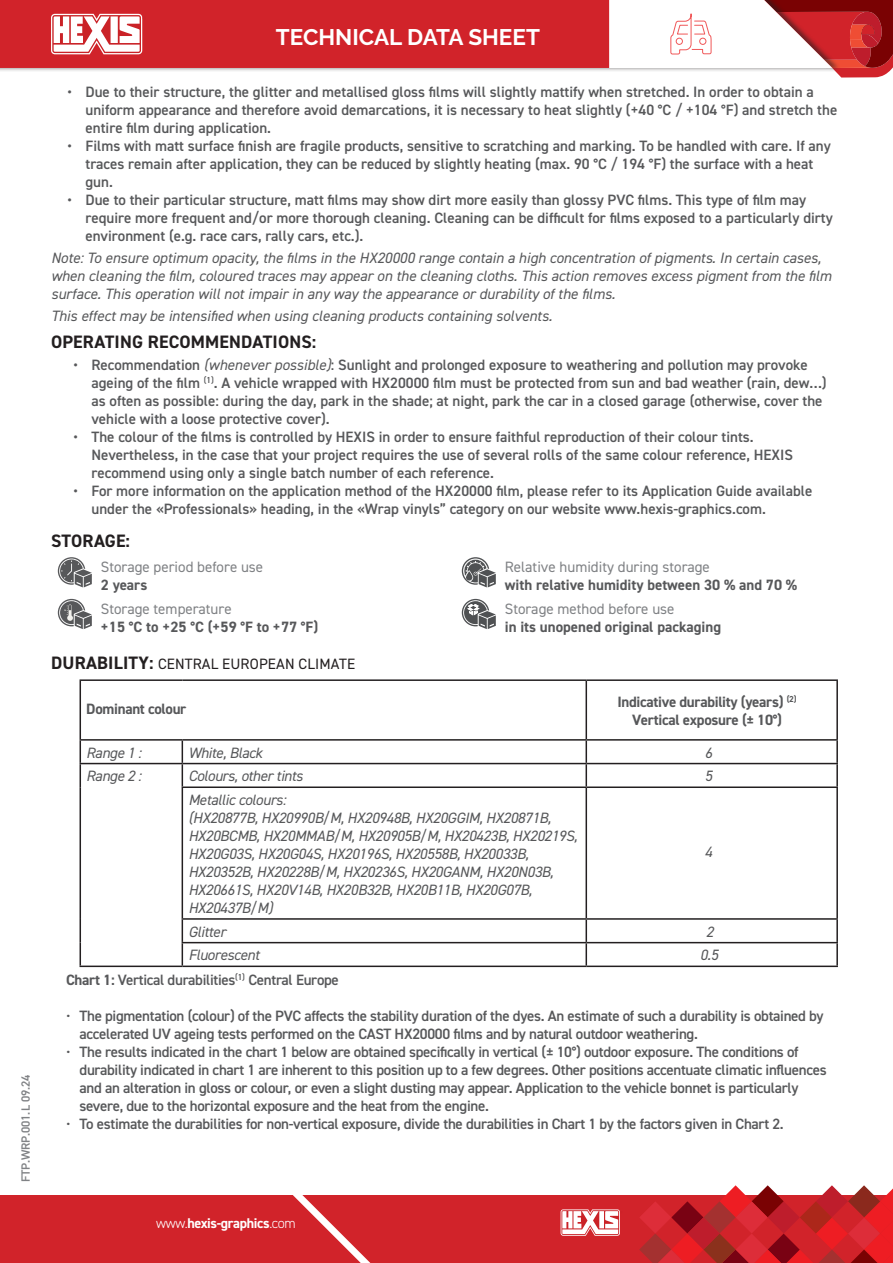
<style>
.page{position:relative;width:893px;height:1263px;background:#fff}
.page>*{position:absolute;margin:0;border:0;box-sizing:border-box;transform-origin:0 0}
.t1{font:700 22.5px "Raleway";color:#fff}
.t2{font:700 18px "DIN2014";letter-spacing:.01em;color:#231f20}
.t3{font:600 15px/18px "DIN2014";color:#57585a}
.t4{font:600 15px/18px "DIN2014";letter-spacing:-.02em;color:#57585a}
.t5{font:italic 15px/18px "DIN2014";color:#57585a}
.t6{font:italic 15px/18px "DIN2014";letter-spacing:-.02em;color:#57585a}
.t7{font:700 15px "DIN2014";color:#57585a}
.t8{font:15px "DIN2014";color:#808285}
.t9{font:700 15px/18px "DIN2014";letter-spacing:-.02em;color:#57585a;text-align:center}
.t10{font:15px "DIN2014";letter-spacing:.01em;color:#231f20}
.t11{font:700 14.1px "DIN2014";letter-spacing:-.025em;color:#fff}
.t12{font:600 12px "DIN2014";color:#808285}
.s1{font-weight:400;font-style:italic}
.s2{font-weight:700;font-size:18px}
.s3{font-weight:700}
.s4{font-weight:400}
.s5{font-weight:300}
</style>
<div class="page">
<div style="left:0;top:1195px;width:893px;height:68px;background:#d1232a"></div>
<svg style="left:561px;top:1209px;width:59px;height:27px"></svg>
<svg style="left:639px;top:1185px;width:254px;height:78px"></svg>
<svg style="left:293px;top:1195px;width:78px;height:68px"></svg>
<div style="left:0;top:0;width:841px;height:73px;background:#231f20;opacity:.6"></div>
<div style="left:0;top:0;width:609px;height:68px;background:#d1232a"></div>
<svg style="left:51px;top:14px;width:95px;height:40px"></svg>
<svg style="left:609px;top:0;width:284px;height:78px"></svg>
<div style="left:676px;top:38px;width:7px;height:7px;border:1px solid #f05758;border-radius:50%"></div>
<div style="left:699px;top:38px;width:7px;height:7px;border:1px solid #f05758;border-radius:50%"></div>
<svg style="left:58px;top:557px;width:34px;height:30px"></svg>
<svg style="left:58px;top:599px;width:34px;height:30px"></svg>
<svg style="left:462px;top:557px;width:34px;height:30px"></svg>
<svg style="left:462px;top:599px;width:34px;height:30px"></svg>
<hr style="left:80px;top:679px;width:102px;height:2px;background:#231f20">
<hr style="left:80px;top:681px;width:1px;height:58px;background:#231f20">
<hr style="left:182px;top:679px;width:404px;height:2px;background:#231f20">
<hr style="left:586px;top:679px;width:252px;height:2px;background:#231f20">
<hr style="left:586px;top:681px;width:1px;height:58px;background:#231f20">
<hr style="left:836px;top:681px;width:2px;height:58px;background:#231f20">
<hr style="left:80px;top:739px;width:102px;height:2px;background:#231f20">
<hr style="left:182px;top:739px;width:404px;height:2px;background:#231f20">
<hr style="left:586px;top:739px;width:252px;height:2px;background:#231f20">
<hr style="left:836px;top:741px;width:2px;height:22px;background:#231f20">
<hr style="left:80px;top:763px;width:102px;height:1px;background:#231f20">
<svg style="left:80px;top:741px;width:1px;height:46px"></svg>
<hr style="left:182px;top:763px;width:404px;height:1px;background:#231f20">
<svg style="left:182px;top:741px;width:1px;height:45px"></svg>
<hr style="left:586px;top:763px;width:252px;height:1px;background:#231f20">
<svg style="left:586px;top:741px;width:1px;height:45px"></svg>
<hr style="left:836px;top:764px;width:2px;height:22px;background:#231f20">
<hr style="left:80px;top:787px;width:1px;height:132px;background:#231f20">
<hr style="left:182px;top:786px;width:404px;height:2px;background:#231f20">
<hr style="left:182px;top:788px;width:1px;height:130px;background:#231f20">
<hr style="left:586px;top:786px;width:252px;height:2px;background:#231f20">
<hr style="left:586px;top:788px;width:1px;height:130px;background:#231f20">
<hr style="left:836px;top:788px;width:2px;height:130px;background:#231f20">
<hr style="left:182px;top:918px;width:404px;height:2px;background:#231f20">
<hr style="left:586px;top:918px;width:252px;height:2px;background:#231f20">
<hr style="left:836px;top:920px;width:2px;height:22px;background:#231f20">
<svg style="left:80px;top:919px;width:1px;height:46px"></svg>
<hr style="left:182px;top:942px;width:404px;height:1px;background:#231f20">
<svg style="left:182px;top:920px;width:1px;height:45px"></svg>
<hr style="left:586px;top:942px;width:252px;height:1px;background:#231f20">
<svg style="left:586px;top:920px;width:1px;height:45px"></svg>
<hr style="left:836px;top:943px;width:2px;height:22px;background:#231f20">
<hr style="left:80px;top:965px;width:102px;height:2px;background:#231f20">
<hr style="left:182px;top:965px;width:404px;height:2px;background:#231f20">
<hr style="left:586px;top:965px;width:252px;height:2px;background:#231f20">
<p class="t12" style="left:18px;top:1182px;width:109px;rotate:-90deg">FTP.WRP.001.L 09.24</p>
<h1 class="t1" style="left:276px;top:24px;width:265px">TECHNICAL DATA SHEET</h1>
<p class="t3" style="left:86px;top:82px;width:753px;text-indent:-18px">• Due to their structure, the glitter and metallised gloss films will slightly mattify when stretched. In order to obtain a uniform appearance and therefore avoid demarcations, it is necessary to heat slightly (+40 °C / +104 °F) and stretch the entire film during application.</p>
<p class="t3" style="left:86px;top:136px;width:747px;text-indent:-18px">• Films with matt surface finish are fragile products, sensitive to scratching and marking. To be handled with care. If any traces remain after application, they can be reduced by slightly heating (max. 90 °C / 194 °F) the surface with a heat gun.</p>
<p class="t3" style="left:86px;top:190px;width:749px;text-indent:-18px">• Due to their particular structure, matt films may show dirt more easily than glossy PVC films. This type of film may require more frequent and/or more thorough cleaning. Cleaning can be difficult for films exposed to a particularly dirty environment (e.g. race cars, rally cars, etc.).</p>
<p class="t5" style="left:51px;top:249px;width:782px">Note: To ensure optimum opacity, the films in the HX20000 range contain a high concentration of pigments. In certain cases, when cleaning the film, coloured traces may appear on the cleaning cloths. This action removes excess pigment from the film surface. This operation will not impair in any way the appearance or durability of the films.</p>
<p class="t5" style="left:51px;top:307px;width:503px">This effect may be intensified when using cleaning products containing solvents.</p>
<p class="t2" style="left:51px;top:330px;width:267px">OPERATING RECOMMENDATIONS:</p>
<p class="t3" style="left:92px;top:355px;width:737px;text-indent:-18px">• Recommendation <span class="s1">(whenever possible)</span>: Sunlight and prolonged exposure to weathering and pollution may provoke ageing of the film <sup>(1)</sup>. A vehicle wrapped with HX20000 film must be protected from sun and bad weather (rain, dew…) as often as possible: during the day, park in the shade; at night, park the car in a closed garage (otherwise, cover the vehicle with a loose protective cover).</p>
<p class="t3" style="left:92px;top:427px;width:703px;text-indent:-18px">• The colour of the films is controlled by HEXIS in order to ensure faithful reproduction of their colour tints.<br>Nevertheless, in the case that your project requires the use of several rolls of the same colour reference, HEXIS recommend using only a single batch number of each reference.</p>
<p class="t3" style="left:92px;top:481px;width:722px;text-indent:-18px">• For more information on the application method of the HX20000 film, please refer to its Application Guide available under the «Professionals» heading, in the «Wrap vinyls” category on our website www.hexis-graphics.com.</p>
<p class="t2" style="left:51px;top:529px;width:80px">STORAGE:</p>
<p class="t8" style="left:101px;top:558px;width:164px">Storage period before use</p>
<p class="t7" style="left:101px;top:575px;width:48px">2 years</p>
<p class="t8" style="left:101px;top:599px;width:132px">Storage temperature</p>
<p class="t7" style="left:101px;top:617px;width:219px">+15 °C to +25 °C (+59 °F to +77 °F)</p>
<p class="t8" style="left:505px;top:558px;width:207px">Relative humidity during storage</p>
<p class="t7" style="left:505px;top:575px;width:294px">with relative humidity between 30 % and 70 %</p>
<p class="t8" style="left:505px;top:599px;width:171px">Storage method before use</p>
<p class="t7" style="left:505px;top:617px;width:218px">in its unopened original packaging</p>
<p class="t10" style="left:51px;top:655px;width:306px"><span class="s2">DURABILITY:</span> CENTRAL EUROPEAN CLIMATE</p>
<p class="t9" style="left:86px;top:700px;width:102px">Dominant colour</p>
<p class="t9" style="left:617px;top:692px;width:181px">Indicative durability (years) <sup>(2)<br></sup>Vertical exposure (± 10°)</p>
<p class="t5" style="left:86px;top:743px;width:57px">Range 1 :</p>
<p class="t6" style="left:188px;top:743px;width:76px">White, Black</p>
<p class="t5" style="left:705px;top:743px;width:9px">6</p>
<p class="t5" style="left:86px;top:767px;width:57px">Range 2 :</p>
<p class="t6" style="left:188px;top:767px;width:116px">Colours, other tints</p>
<p class="t5" style="left:705px;top:767px;width:9px">5</p>
<p class="t6" style="left:188px;top:790px;width:390px">Metallic colours:<br>(HX20877B, HX20990B/M, HX20948B, HX20GGIM, HX20871B, HX20BCMB, HX20MMAB/M, HX20905B/M, HX20423B, HX20219S, HX20G03S, HX20G04S, HX20196S, HX20558B, HX20033B, HX20352B, HX20228B/M, HX20236S, HX20GANM, HX20N03B, HX20661S, HX20V14B, HX20B32B, HX20B11B, HX20G07B, HX20437B/M)</p>
<p class="t5" style="left:705px;top:842px;width:9px">4</p>
<p class="t6" style="left:188px;top:922px;width:39px">Glitter</p>
<p class="t5" style="left:706px;top:922px;width:9px">2</p>
<p class="t6" style="left:188px;top:946px;width:73px">Fluorescent</p>
<p class="t5" style="left:700px;top:946px;width:19px">0.5</p>
<p class="t4" style="left:66px;top:970px;width:274px"><span class="s3">Chart 1:</span> Vertical durabilities<sup>(1)</sup> Central Europe</p>
<p class="t4" style="left:80px;top:1006px;width:746px;text-indent:-13px"><span class="s4">•</span> The pigmentation (colour) of the PVC affects the stability duration of the dyes. An estimate of such a durability is obtained by accelerated UV ageing tests performed on the CAST HX20000 films and by natural outdoor weathering.</p>
<p class="t4" style="left:80px;top:1042px;width:749px;text-indent:-13px"><span class="s4">•</span> The results indicated in the chart 1 below are obtained specifically in vertical (± 10°) outdoor exposure. The conditions of durability indicated in chart 1 are inherent to this position up to a few degrees. Other positions accentuate climatic influences and an alteration in gloss or colour, or even a slight dusting may appear. Application to the vehicle bonnet is particularly severe, due to the horizontal exposure and the heat from the engine.</p>
<p class="t4" style="left:66px;top:1114px;width:719px"><span class="s4">•</span> To estimate the durabilities for non-vertical exposure, divide the durabilities in Chart 1 by the factors given in Chart 2.</p>
<p class="t11" style="left:156px;top:1214px;width:141px"><span class="s5">www.</span>hexis-graphics<span class="s5">.com</span></p>
</div>
